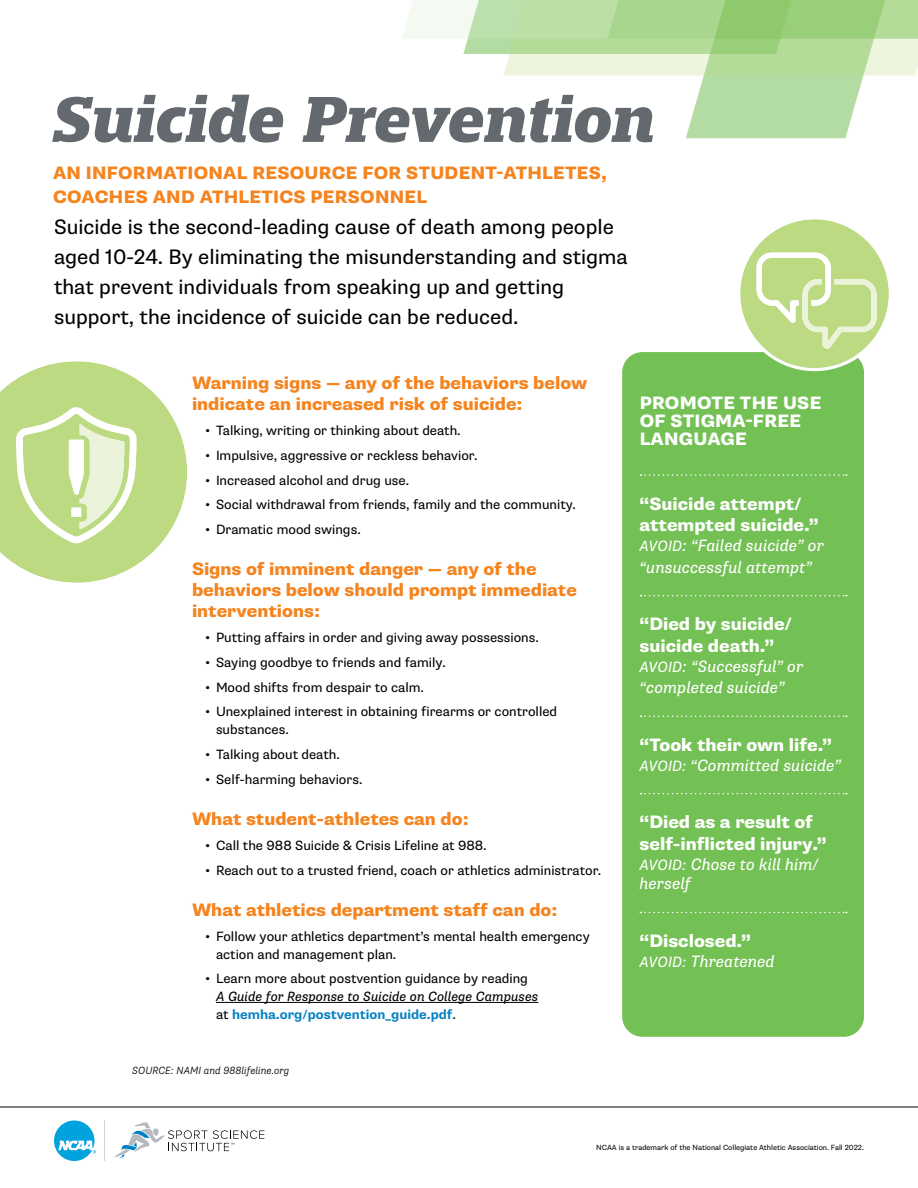
<style>
.page{position:relative;width:918px;height:1188px;background:#fff}
.page>*{position:absolute;margin:0;border:0;box-sizing:border-box;transform-origin:0 0}
.t1{font:italic 700 expanded 67.5px "Mislab Std";color:#64696f}
.t2{font:21px/30px "Supria Sans";color:#000}
.t3{font:800 18px/21px "Supria Sans";color:#f5841f}
.t4{font:800 18px/21.6px "Supria Sans";color:#fff}
.t5{font:italic 16.5px/21.6px "Supria Sans";color:#fff}
.t6{font:13.5px/18px "Supria Sans";color:#000}
.t7{font:italic 13.5px/18px "Supria Sans";color:#000}
.t8{font:italic 300 10.5px "Supria Sans";color:#000}
.t9{font:7.5px "Supria Sans";color:#000}
.s1{font-style:normal}
.s2{font-weight:700;font-style:normal;color:#0080c5}
.s3{font-size:15px}
</style>
<div class="page">
<svg style="left:0;top:361px;width:187px;height:222px"></svg>
<svg style="left:402px;top:0;width:516px;height:138px"></svg>
<div style="left:622px;top:352px;width:242px;height:685px;background:#73c054;border-radius:20px"></div>
<hr style="left:0;top:1107px;width:918px;height:1px;background:#000">
<hr style="left:104px;top:1120px;width:1px;height:41px;background:#d1d3d4">
<svg style="left:114px;top:1122px;width:150px;height:36px"></svg>
<svg style="left:54px;top:1121px;width:42px;height:40px"></svg>
<svg style="left:640px;top:474px;width:207px;height:2px"></svg>
<svg style="left:640px;top:595px;width:207px;height:1px"></svg>
<svg style="left:640px;top:716px;width:207px;height:1px"></svg>
<svg style="left:640px;top:793px;width:207px;height:1px"></svg>
<svg style="left:640px;top:912px;width:207px;height:1px"></svg>
<svg style="left:737px;top:219px;width:152px;height:152px"></svg>
<hr style="left:216px;top:1002px;width:322px;height:1px;background:#000">
<h1 class="t1" style="left:53px;top:85px;width:604px">Suicide Prevention</h1>
<h3 class="t3" style="left:53px;top:162px;width:555px;line-height:24px">AN INFORMATIONAL RESOURCE FOR STUDENT-ATHLETES,<br>COACHES AND ATHLETICS PERSONNEL</h3>
<h2 class="t2" style="left:54px;top:212px;width:575px">Suicide is the second-leading cause of death among people aged 10-24. By eliminating the misunderstanding and stigma that prevent individuals from speaking up and getting support, the incidence of suicide can be reduced.</h2>
<h3 class="t3" style="left:192px;top:373px;width:397px">Warning signs — any of the behaviors below indicate an increased risk of suicide:</h3>
<p class="t6" style="left:206px;top:422px;width:257px">• Talking, writing or thinking about death.</p>
<p class="t6" style="left:206px;top:446px;width:274px">• Impulsive, aggressive or reckless behavior.</p>
<p class="t6" style="left:206px;top:471px;width:205px">• Increased alcohol and drug use.</p>
<p class="t6" style="left:206px;top:496px;width:372px">• Social withdrawal from friends, family and the community.</p>
<p class="t6" style="left:206px;top:521px;width:157px">• Dramatic mood swings.</p>
<h3 class="t3" style="left:192px;top:559px;width:386px">Signs of imminent danger — any of the behaviors below should prompt immediate interventions:</h3>
<p class="t6" style="left:206px;top:629px;width:335px">• Putting affairs in order and giving away possessions.</p>
<p class="t6" style="left:206px;top:653px;width:242px">• Saying goodbye to friends and family.</p>
<p class="t6" style="left:206px;top:678px;width:220px">• Mood shifts from despair to calm.</p>
<p class="t6" style="left:216px;top:703px;width:343px;text-indent:-11px">• Unexplained interest in obtaining firearms or controlled substances.</p>
<p class="t6" style="left:206px;top:746px;width:136px">• Talking about death.</p>
<p class="t6" style="left:206px;top:770px;width:158px">• Self-harming behaviors.</p>
<h3 class="t3" style="left:192px;top:809px;width:278px">What student-athletes can do:</h3>
<p class="t6" style="left:206px;top:836px;width:283px">• Call the 988 Suicide &amp; Crisis Lifeline at 988.</p>
<p class="t6" style="left:206px;top:861px;width:397px">• Reach out to a trusted friend, coach or athletics administrator.</p>
<h3 class="t3" style="left:192px;top:900px;width:367px">What athletics department staff can do:</h3>
<p class="t6" style="left:216px;top:927px;width:375px;text-indent:-11px">• Follow your athletics department’s mental health emergency action and management plan.</p>
<p class="t6" style="left:206px;top:970px;width:324px">• Learn more about postvention guidance by reading</p>
<p class="t7" style="left:216px;top:988px;width:324px">A Guide for Response to Suicide on College Campuses <span class="s1">at</span> <span class="s2">hemha.org/postvention_guide.pdf</span><span class="s1">.</span></p>
<p class="t8" style="left:132px;top:1065px;width:159px">SOURCE: NAMI and 988lifeline.org</p>
<h3 class="t4" style="left:640px;top:394px;width:183px;line-height:18px">PROMOTE THE USE<br>OF STIGMA-FREE<br>LANGUAGE</h3>
<h3 class="t4" style="left:640px;top:493px;width:180px">“Suicide attempt/ attempted suicide.”</h3>
<p class="t5" style="left:640px;top:535px;width:186px"><span class="s3">AVOID</span>: “Failed suicide” or “unsuccessful attempt”</p>
<h3 class="t4" style="left:640px;top:614px;width:154px">“Died by suicide/ suicide death.”</h3>
<p class="t5" style="left:640px;top:655px;width:165px"><span class="s3">AVOID</span>: “Successful” or “completed suicide”</p>
<h3 class="t4" style="left:640px;top:734px;width:194px">“Took their own life.”</h3>
<p class="t5" style="left:640px;top:754px;width:203px"><span class="s3">AVOID:</span> “Committed suicide”</p>
<h3 class="t4" style="left:640px;top:812px;width:188px">“Died as a result of self-inflicted injury.”</h3>
<p class="t5" style="left:640px;top:854px;width:180px;line-height:19.8px"><span class="s3">AVOID:</span> Chose to kill him/ herself</p>
<h3 class="t4" style="left:640px;top:930px;width:113px">“Disclosed.”</h3>
<p class="t5" style="left:640px;top:951px;width:137px"><span class="s3">AVOID:</span> Threatened</p>
<p class="t9" style="left:596px;top:1143px;width:269px">NCAA is a trademark of the National Collegiate Athletic Association. Fall 2022.</p>
</div>
